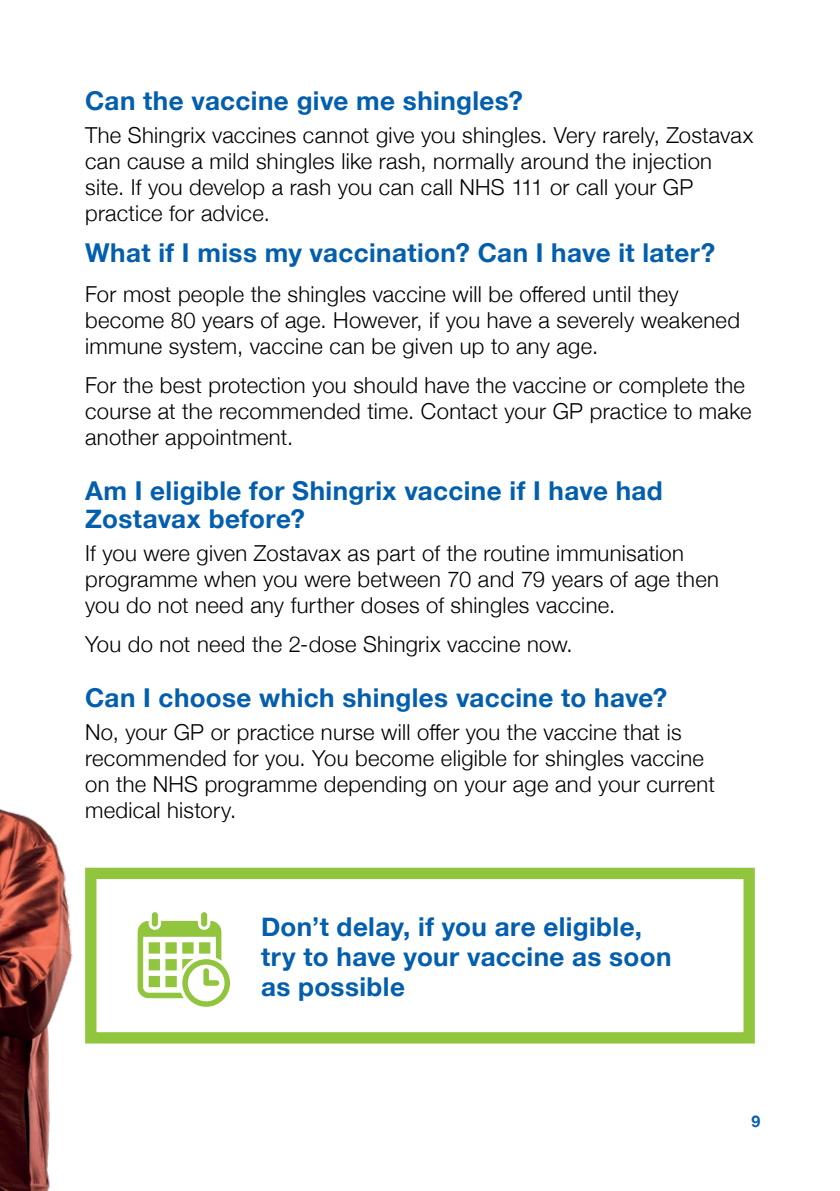
<style>
.page{position:relative;width:840px;height:1191px;background:#fff}
.page>*{position:absolute;margin:0;border:0;box-sizing:border-box;transform-origin:0 0}
.Body{font:700 26px/30px "Helvetica Neue";letter-spacing:.015em;color:#035fad}
.Body-2{font:300 22px/26px "Helvetica Neue";letter-spacing:.015em;color:#000}
.t1{font:700 16px "Helvetica Neue";color:#035fad}
</style>
<div class="page">
<img style="left:0;top:809px;width:73px;height:382px">
<div style="left:85px;top:867px;width:669px;height:176px;border:11px solid #90c53d"></div>
<svg style="left:137px;top:912px;width:93px;height:94px"></svg>
<p class="Body" style="left:85px;top:87px;width:439px">Can the vaccine give me shingles?</p>
<p class="Body-2" style="left:85px;top:121px;width:669px">The Shingrix vaccines cannot give you shingles. Very rarely, Zostavax can cause a mild shingles like rash, normally around the injection site. If you develop a rash you can call NHS 111 or call your GP practice for advice.</p>
<p class="Body" style="left:85px;top:239px;width:631px">What if I miss my vaccination? Can I have it later?</p>
<p class="Body-2" style="left:85px;top:279px;width:656px">For most people the shingles vaccine will be offered until they become 80 years of age. However, if you have a severely weakened immune system, vaccine can be given up to any age.</p>
<p class="Body-2" style="left:85px;top:370px;width:667px">For the best protection you should have the vaccine or complete the course at the recommended time. Contact your GP practice to make another appointment.</p>
<p class="Body" style="left:85px;top:477px;width:578px;line-height:28px">Am I eligible for Shingrix vaccine if I have had<br>Zostavax before?</p>
<p class="Body-2" style="left:85px;top:538px;width:635px">If you were given Zostavax as part of the routine immunisation programme when you were between 70 and 79 years of age then you do not need any further doses of shingles vaccine.</p>
<p class="Body-2" style="left:85px;top:629px;width:489px">You do not need the 2-dose Shingrix vaccine now.</p>
<p class="Body" style="left:85px;top:683px;width:583px">Can I choose which shingles vaccine to have?</p>
<p class="Body-2" style="left:85px;top:717px;width:631px">No, your GP or practice nurse will offer you the vaccine that is recommended for you. You become eligible for shingles vaccine on the NHS programme depending on your age and your current medical history.</p>
<p class="Body" style="left:261px;top:912px;width:411px">Don’t delay, if you are eligible, try to have your vaccine as soon as possible</p>
<p class="t1" style="left:751px;top:1109px;width:10px">9</p>
</div>
